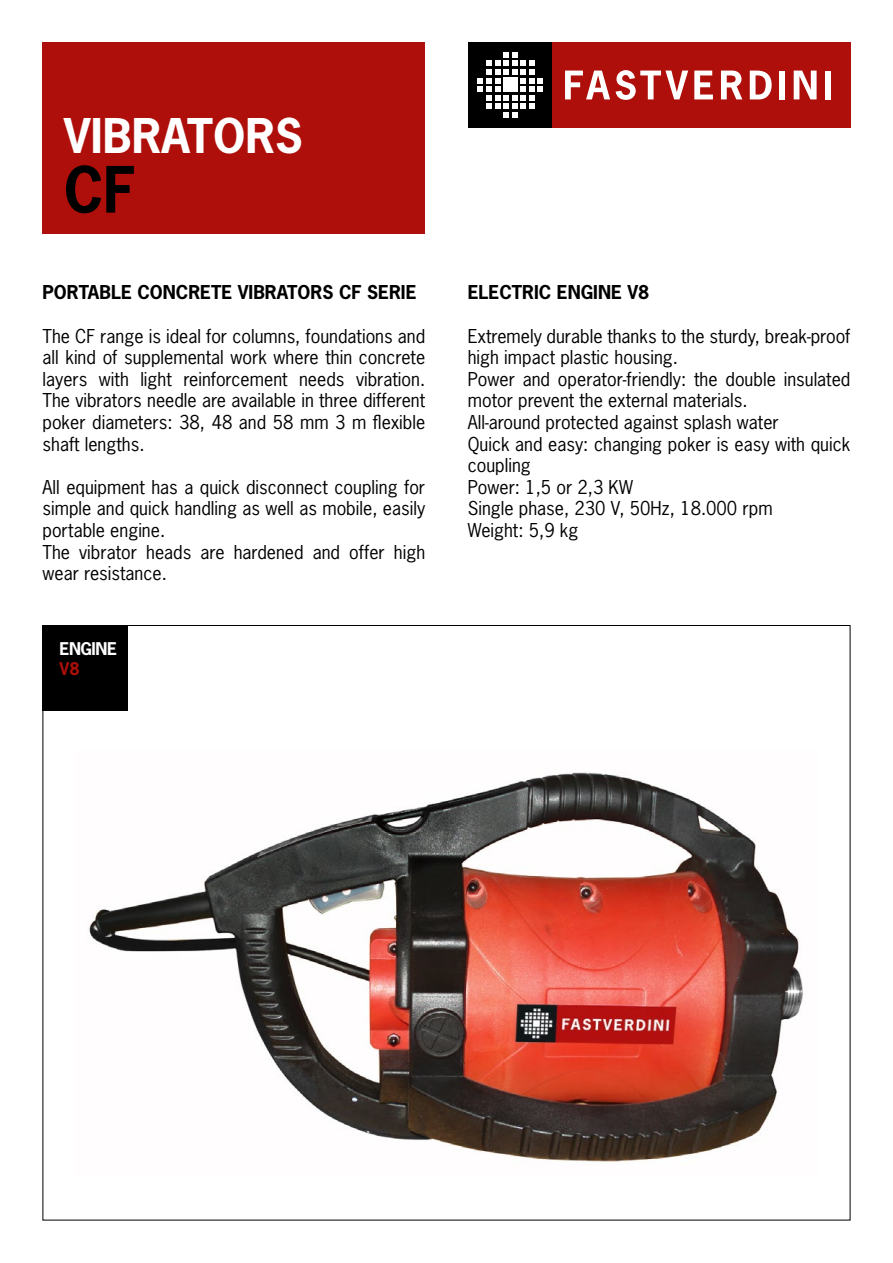
<style>
.page{position:relative;width:893px;height:1263px;background:#fff}
.page>*{position:absolute;margin:0;border:0;box-sizing:border-box;transform-origin:0 0}
.t1{font:700 60px "News Gothic";color:#000;scale:.95 1}
.t2{font:700 45px "News Gothic";color:#fff}
.t3{font:18px/21.6px "News Gothic";color:#000}
.t4{font:700 18px "News Gothic";color:#000}
.t5{font:700 16.5px "News Gothic";letter-spacing:-.025em;color:#fff}
.t6{font:700 16.5px "News Gothic";color:#ae0f0a}
</style>
<div class="page">
<div style="left:43px;top:43px;width:382px;height:191px;background:#ae0f0a"></div>
<div style="left:468px;top:43px;width:85px;height:85px;background:#000"></div>
<svg style="left:477px;top:52px;width:66px;height:66px"></svg>
<div style="left:553px;top:43px;width:298px;height:85px;background:#ae0f0a"></div>
<svg style="left:565px;top:71px;width:45px;height:28px"></svg>
<svg style="left:616px;top:70px;width:72px;height:30px"></svg>
<svg style="left:694px;top:71px;width:19px;height:28px"></svg>
<svg style="left:721px;top:71px;width:21px;height:28px"></svg>
<svg style="left:750px;top:71px;width:22px;height:28px"></svg>
<div style="left:779px;top:71px;width:6px;height:28px;background:#fff"></div>
<svg style="left:794px;top:71px;width:23px;height:28px"></svg>
<div style="left:825px;top:71px;width:6px;height:28px;background:#fff"></div>
<img style="left:89px;top:772px;width:714px;height:390px">
<div style="left:43px;top:625px;width:85px;height:85px;background:#000"></div>
<h2 class="t2" style="left:64px;top:106px;width:241px">VIBRATORS</h2>
<h1 class="t1" style="left:64px;top:150px;width:77px">CF</h1>
<p class="t4" style="left:43px;top:281px;width:375px">PORTABLE CONCRETE VIBRATORS CF SERIE</p>
<p class="t3" style="left:43px;top:325px;width:384px;text-align:justify">The CF range is ideal for columns, foundations and all kind of supplemental work where thin concrete layers with light reinforcement needs vibration.<br>The vibrators needle are available in three different poker diameters: 38, 48 and 58 mm 3 m flexible shaft lengths.</p>
<p class="t3" style="left:43px;top:476px;width:384px">All equipment has a quick disconnect coupling for simple and quick handling as well as mobile, easily portable engine.<br>The vibrator heads are hardened and offer high wear resistance.</p>
<p class="t5" style="left:60px;top:638px;width:59px">ENGINE</p>
<p class="t6" style="left:60px;top:658px;width:22px">V8</p>
<p class="t4" style="left:468px;top:281px;width:183px">ELECTRIC ENGINE V8</p>
<p class="t3" style="left:468px;top:325px;width:384px">Extremely durable thanks to the sturdy, break-proof high impact plastic housing.<br>Power and operator-friendly: the double insulated motor prevent the external materials.<br>All-around protected against splash water<br>Quick and easy: changing poker is easy with quick coupling<br>Power: 1,5 or 2,3 KW<br>Single phase, 230 V, 50Hz, 18.000 rpm<br>Weight: 5,9 kg</p>
</div>
